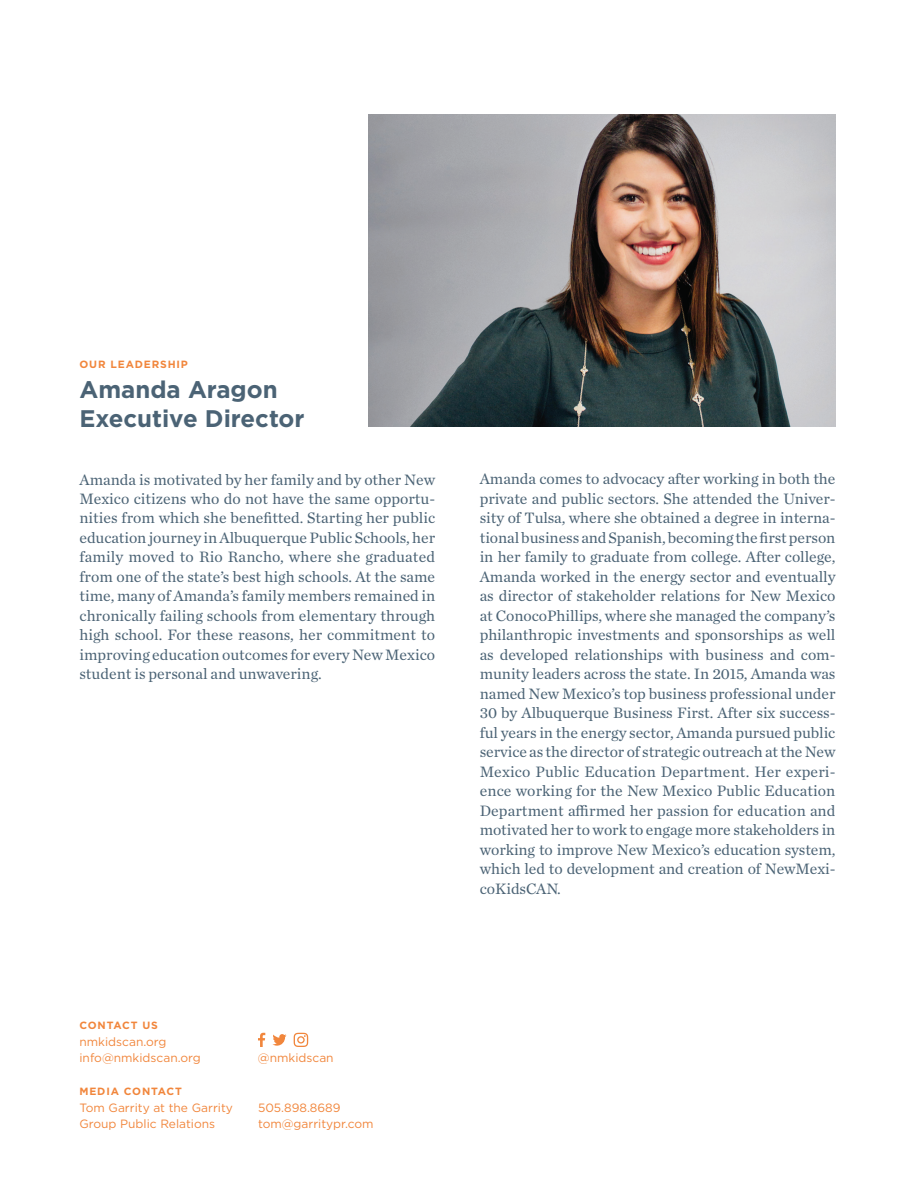
<style>
.page{position:relative;width:918px;height:1188px;background:#fff}
.page>*{position:absolute;margin:0;border:0;box-sizing:border-box;transform-origin:0 0}
.t1{font:700 24px/29.2px "Gotham";color:#4b6375}
.t2{font:15.75px/19.5px "Chronicle Text G1";letter-spacing:-.005em;color:#4b6375;text-align:justify}
.t3{font:12px/16.5px "Gotham";color:#f1863c}
.t4{font:700 10.5px "Gotham";letter-spacing:.08em;color:#f1863c}
</style>
<div class="page">
<svg style="left:258px;top:1033px;width:7px;height:14px"></svg>
<svg style="left:272px;top:1034px;width:15px;height:12px"></svg>
<svg style="left:294px;top:1033px;width:14px;height:14px"></svg>
<img style="left:368px;top:114px;width:467px;height:312px">
<p class="t4" style="left:80px;top:358px;width:110px">OUR LEADERSHIP</p>
<h1 class="t1" style="left:80px;top:374px;width:227px">Amanda Aragon<br>Executive Director</h1>
<p class="t2" style="left:80px;top:469px;width:357px">Amanda is motivated by her family and by other New Mexico citizens who do not have the same opportu&shy;nities from which she benefitted. Starting her public education journey in Albuquerque Public Schools, her family moved to Rio Rancho, where she graduated from one of the state’s best high schools. At the same time, many of Amanda’s family members remained in chronically failing schools from elementary through high school. For these reasons, her commitment to improving education outcomes for every New Mexico student is personal and unwavering.</p>
<p class="t2" style="left:480px;top:469px;width:357px">Amanda comes to advocacy after working in both the private and public sectors. She attended the Univer&shy;sity of Tulsa, where she obtained a degree in interna&shy;tional business and Spanish, becoming the first person in her family to graduate from college. After college, Amanda worked in the energy sector and eventually as director of stakeholder relations for New Mexico at ConocoPhillips, where she managed the company’s philanthropic investments and sponsorships as well as developed relationships with business and com&shy;munity leaders across the state. In 2015, Amanda was named New Mexico’s top business professional under 30 by Albuquerque Business First. After six success&shy;ful years in the energy sector, Amanda pursued public service as the director of strategic outreach at the New Mexico Public Education Department. Her experi&shy;ence working for the New Mexico Public Education Department affirmed her passion for education and motivated her to work to engage more stakeholders in working to improve New Mexico’s education system, which led to development and creation of NewMexi&shy;coKidsCAN.</p>
<p class="t4" style="left:80px;top:1018px;width:80px">CONTACT US</p>
<p class="t3" style="left:80px;top:1033px;width:123px">nmkidscan.org info@nmkidscan.org</p>
<p class="t3" style="left:258px;top:1049px;width:77px">@nmkidscan</p>
<p class="t4" style="left:80px;top:1084px;width:104px">MEDIA CONTACT</p>
<p class="t3" style="left:80px;top:1099px;width:155px">Tom Garrity at the Garrity</p>
<p class="t3" style="left:258px;top:1099px;width:84px">505.898.8689</p>
<p class="t3" style="left:80px;top:1115px;width:137px">Group Public Relations</p>
<p class="t3" style="left:258px;top:1115px;width:117px">tom@garritypr.com</p>
</div>
